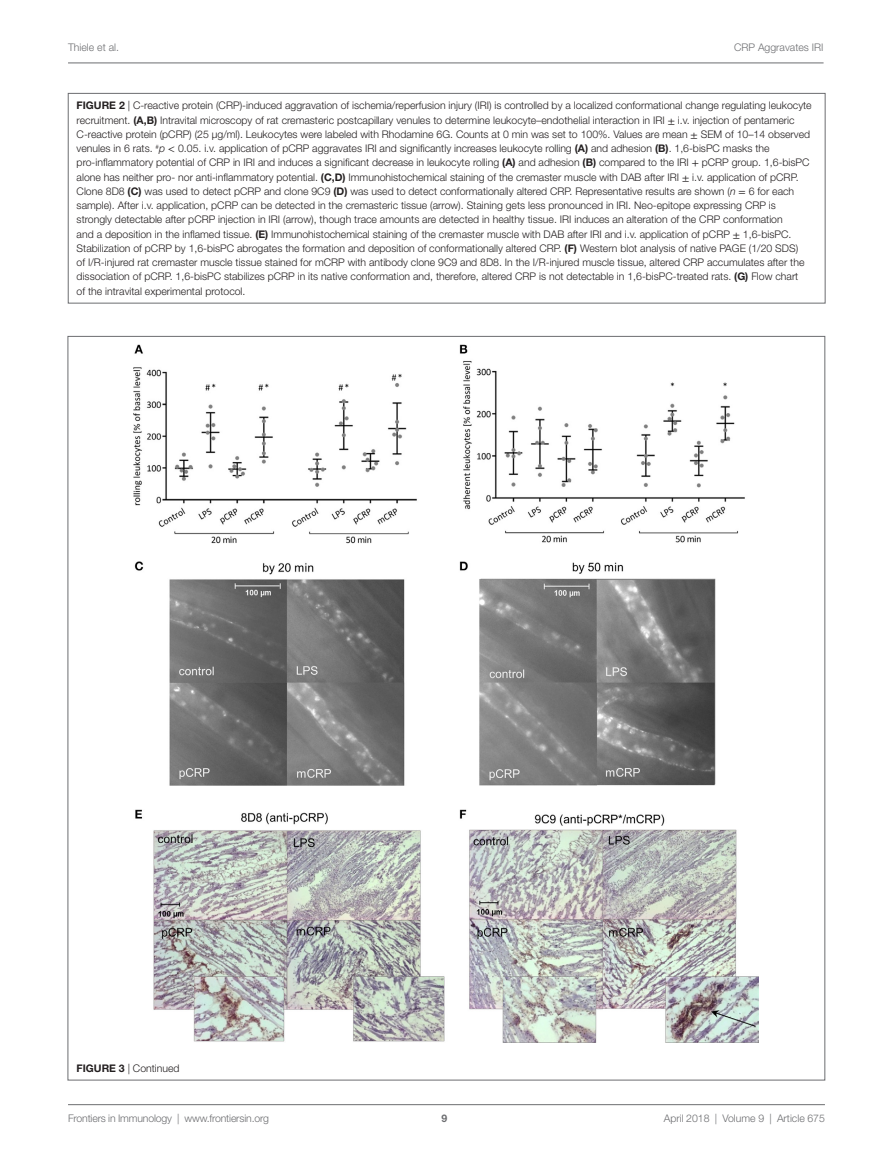
<style>
.page{position:relative;width:893px;height:1170px;background:#fff}
.page>*{position:absolute;margin:0;border:0;box-sizing:border-box;transform-origin:0 0}
.t1{font:300 10.5px/14.2px "Helvetica Neue LT Std";color:#231f20}
.t2{font:300 10.5px "Helvetica Neue LT Std";color:#6c6d70}
.t3{font:700 10.5px "Helvetica Neue LT Std";color:#6c6d70}
.s1{font-weight:700}
.s2{font-family:"STIX General";font-weight:400}
.s3{font-style:italic}
</style>
<div class="page">
<img style="left:134px;top:345px;width:625px;height:696px">
<div style="left:68px;top:93px;width:757px;height:210px;border:1px solid #6c6d70"></div>
<hr style="left:68px;top:1104px;width:757px;height:1px;background:#6c6d70">
<hr style="left:68px;top:63px;width:755px;height:1px;background:#6c6d70">
<p class="t2" style="left:68px;top:41px;width:52px">Thiele et al.</p>
<p class="t2" style="left:734px;top:41px;width:91px">CRP Aggravates IRI</p>
<p class="t1" style="left:77px;top:98px;width:737px"><span class="s1">FIGURE 2</span> | C-reactive protein (CRP)-induced aggravation of ischemia/reperfusion injury (IRI) is controlled by a localized conformational change regulating leukocyte recruitment. <span class="s1">(A,B)</span> Intravital microscopy of rat cremasteric postcapillary venules to determine leukocyte–endothelial interaction in IRI <span class="s2">±</span> i.v. injection of pentameric C-reactive protein (pCRP) (25 µg/ml). Leukocytes were labeled with Rhodamine 6G. Counts at 0 min was set to 100%. Values are mean <span class="s2">±</span> SEM of 10–14 observed venules in 6 rats. <sup>#</sup><span class="s3">p</span> <span class="s2">&lt;</span> 0.05. i.v. application of pCRP aggravates IRI and significantly increases leukocyte rolling <span class="s1">(A)</span> and adhesion <span class="s1">(B)</span>. 1,6-bisPC masks the pro-inflammatory potential of CRP in IRI and induces a significant decrease in leukocyte rolling <span class="s1">(A)</span> and adhesion <span class="s1">(B)</span> compared to the IRI <span class="s2">+</span> pCRP group. 1,6-bisPC alone has neither pro- nor anti-inflammatory potential. <span class="s1">(C,D)</span> Immunohistochemical staining of the cremaster muscle with DAB after IRI <span class="s2">±</span> i.v. application of pCRP.<br>Clone 8D8 <span class="s1">(C)</span> was used to detect pCRP and clone 9C9 <span class="s1">(D)</span> was used to detect conformationally altered CRP. Representative results are shown (<span class="s3">n</span> <span class="s2">=</span> 6 for each sample). After i.v. application, pCRP can be detected in the cremasteric tissue (arrow). Staining gets less pronounced in IRI. Neo-epitope expressing CRP is strongly detectable after pCRP injection in IRI (arrow), though trace amounts are detected in healthy tissue. IRI induces an alteration of the CRP conformation<br>and a deposition in the inflamed tissue. <span class="s1">(E)</span> Immunohistochemical staining of the cremaster muscle with DAB after IRI and i.v. application of pCRP <span class="s2">±</span> 1,6-bisPC.<br>Stabilization of pCRP by 1,6-bisPC abrogates the formation and deposition of conformationally altered CRP. <span class="s1">(F)</span> Western blot analysis of native PAGE (1/20 SDS)<br>of I/R-injured rat cremaster muscle tissue stained for mCRP with antibody clone 9C9 and 8D8. In the I/R-injured muscle tissue, altered CRP accumulates after the dissociation of pCRP. 1,6-bisPC stabilizes pCRP in its native conformation and, therefore, altered CRP is not detectable in 1,6-bisPC-treated rats. <span class="s1">(G)</span> Flow chart<br>of the intravital experimental protocol.</p>
<p class="t1" style="left:77px;top:1060px;width:105px"><span class="s1">FIGURE 3</span> | Continued</p>
<p class="t2" style="left:68px;top:1111px;width:203px">Frontiers in Immunology | www.frontiersin.org</p>
<p class="t2" style="left:664px;top:1111px;width:163px">April 2018 | Volume 9 | Article 675</p>
<p class="t3" style="left:441px;top:1111px;width:7px">9</p>
</div>
